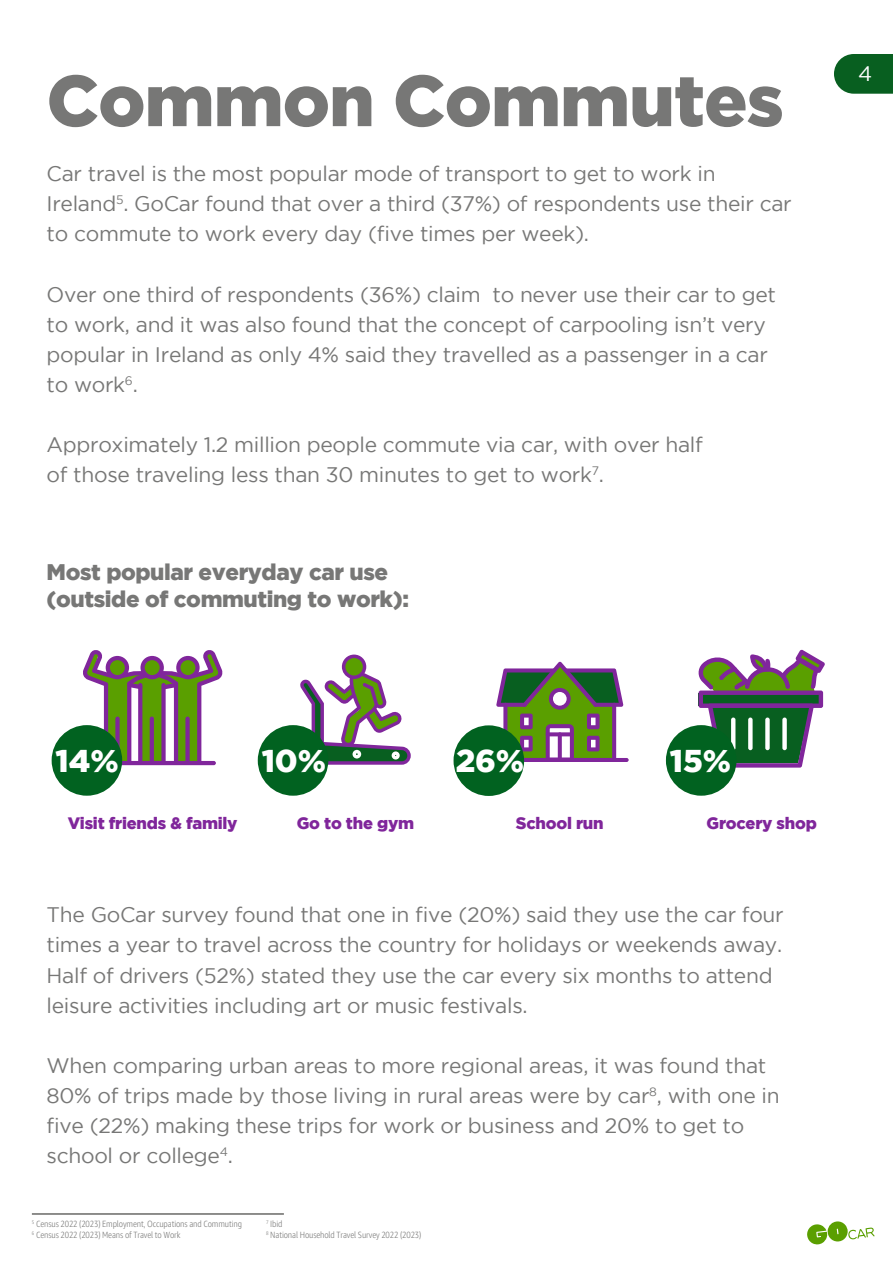
<style>
.page{position:relative;width:893px;height:1263px;background:#fff}
.page>*{position:absolute;margin:0;border:0;box-sizing:border-box;transform-origin:0 0}
.t1{font:900 72px "Gotham";letter-spacing:-.01em;color:#777776}
.t2{font:900 31.5px "Gotham";color:#fff}
.t3{font:900 22.5px/27px "Gotham";letter-spacing:-.02em;color:#777776}
.t4{font:21px/30px "Gotham";letter-spacing:-.015em;color:#777776}
.t5{font:21px "Gotham";color:#fff}
.t6{font:900 16.5px "Gotham";letter-spacing:-.015em;color:#80269b}
.t7{font:300 9px/10.8px "Amazon Ember Cd RC";letter-spacing:-.015em;color:#777776}
</style>
<div class="page">
<svg style="left:300px;top:654px;width:111px;height:111px"></svg>
<svg style="left:83px;top:650px;width:140px;height:112px"></svg>
<div style="left:185px;top:716px;width:5px;height:47px;background:#80269b;border-radius:2px"></div>
<hr style="left:150px;top:716px;width:4px;height:47px;background:#80269b;border-radius:2px">
<div style="left:115px;top:716px;width:5px;height:47px;background:#80269b;border-radius:2px"></div>
<hr style="left:88px;top:761px;width:128px;height:4px;background:#80269b;border-radius:2px">
<svg style="left:698px;top:649px;width:127px;height:119px"></svg>
<div style="left:666px;top:725px;width:70px;height:71px;background:#016220;border-radius:50%"></div>
<div style="left:52px;top:725px;width:70px;height:71px;background:#016220;border-radius:50%"></div>
<div style="left:258px;top:725px;width:70px;height:71px;background:#016220;border-radius:50%"></div>
<svg style="left:834px;top:54px;width:59px;height:40px;background:#1b6b31"></svg>
<svg style="left:491px;top:758px;width:138px;height:4px"></svg>
<svg style="left:496px;top:662px;width:127px;height:100px"></svg>
<svg style="left:546px;top:732px;width:28px;height:4px"></svg>
<svg style="left:558px;top:732px;width:4px;height:29px"></svg>
<div style="left:454px;top:725px;width:70px;height:71px;background:#016220;border-radius:50%"></div>
<svg style="left:807px;top:1221px;width:67px;height:23px"></svg>
<hr style="left:32px;top:1214px;width:252px;height:1px;background:#1d1d1b">
<h1 class="t1" style="left:47px;top:59px;width:739px">Common Commutes</h1>
<p class="t4" style="left:47px;top:159px;width:747px">Car travel is the most popular mode of transport to get to work in<br>Ireland<sup>5</sup>. GoCar found that over a third (37%) of respondents use their car to commute to work every day (five times per week).</p>
<p class="t4" style="left:47px;top:279px;width:731px">Over one third of respondents (36%) claim to never use their car to get to work, and it was also found that the concept of carpooling isn’t very popular in Ireland as only 4% said they travelled as a passenger in a car to work<sup>6</sup>.</p>
<p class="t4" style="left:47px;top:429px;width:658px">Approximately 1.2 million people commute via car, with over half of those traveling less than 30 minutes to get to work<sup>7</sup>.</p>
<p class="t3" style="left:47px;top:558px;width:364px">Most popular everyday car use (outside of commuting to work):</p>
<p class="t5" style="left:858px;top:62px;width:16px">4</p>
<h2 class="t2" style="left:56px;top:742px;width:65px">14%</h2>
<h2 class="t2" style="left:262px;top:742px;width:66px">10%</h2>
<h2 class="t2" style="left:670px;top:742px;width:63px">15%</h2>
<h2 class="t2" style="left:456px;top:742px;width:70px">26%</h2>
<p class="t6" style="left:68px;top:813px;width:171px">Visit friends &amp; family</p>
<p class="t6" style="left:297px;top:813px;width:119px">Go to the gym</p>
<p class="t6" style="left:516px;top:813px;width:89px">School run</p>
<p class="t6" style="left:706px;top:813px;width:112px">Grocery shop</p>
<p class="t4" style="left:47px;top:900px;width:739px">The GoCar survey found that one in five (20%) said they use the car four times a year to travel across the country for holidays or weekends away.<br>Half of drivers (52%) stated they use the car every six months to attend leisure activities including art or music festivals.</p>
<p class="t4" style="left:47px;top:1050px;width:735px">When comparing urban areas to more regional areas, it was found that 80% of trips made by those living in rural areas were by car<sup>8</sup>, with one in five (22%) making these trips for work or business and 20% to get to school or college<sup>4</sup>.</p>
<p class="t7" style="left:32px;top:1218px;width:212px"><sup>5</sup> Census 2022 (2023) Employment, Occupations and Commuting<br><sup>6</sup> Census 2022 (2023) Means of Travel to Work</p>
<p class="t7" style="left:266px;top:1218px;width:157px"><sup>7</sup> Ibid<br><sup>8</sup> National Household Travel Survey 2022 (2023)</p>
</div>
